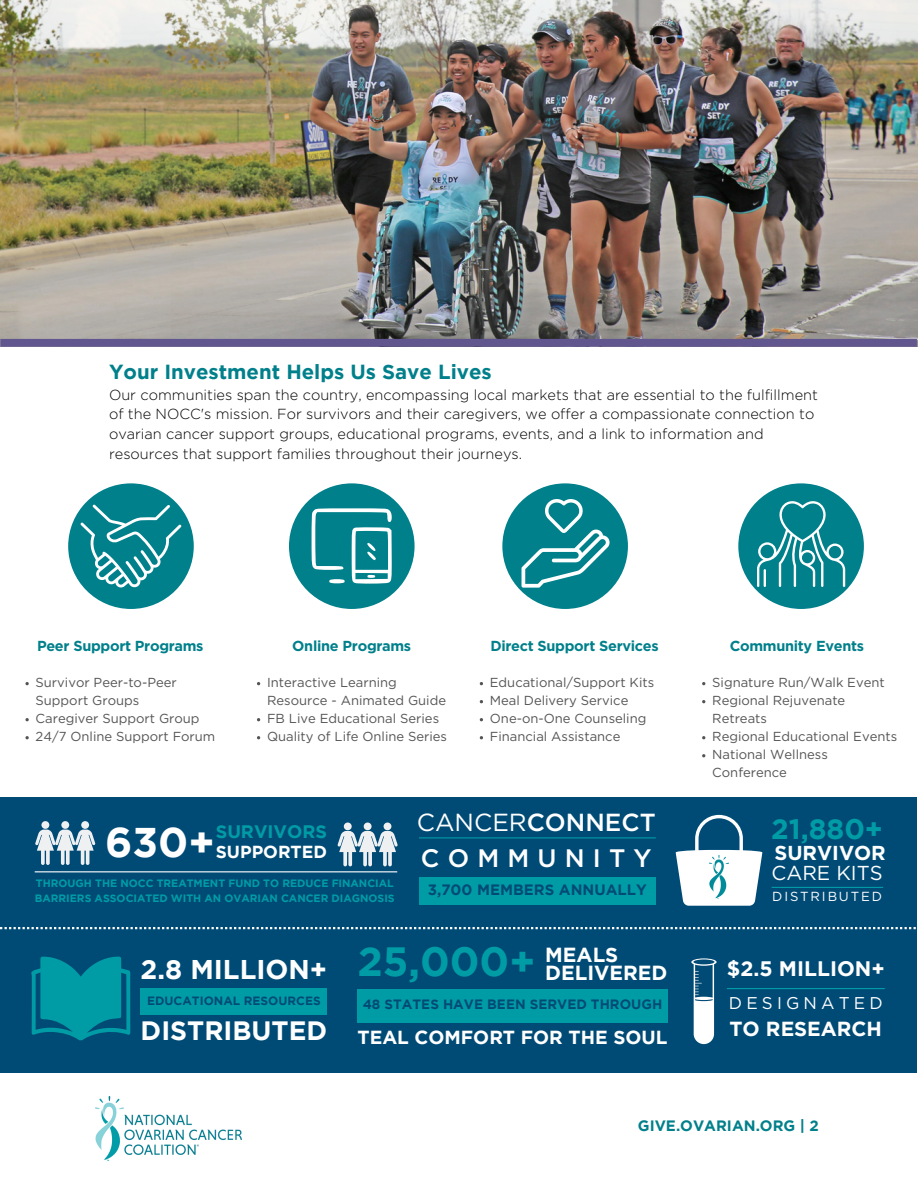
<style>
.page{position:relative;width:918px;height:1188px;background:#fff}
.page>*{position:absolute;margin:0;border:0;box-sizing:border-box;transform-origin:0 0}
.t1{font:700 41.4px "Gotham";color:#fff}
.t2{font:700 40.8px "Gotham";color:#009ca6}
.t3{font:700 28.2px "Gotham";color:#009ca6}
.t4{font:700 27px "Gotham";color:#fff}
.t5{font:700 26.55px "Gotham";color:#fff}
.t6{font:500 25.35px "Gotham";letter-spacing:.32em;color:#fff}
.t7{font:500 24.75px "Gotham";color:#fff}
.t8{font:700 21px "Gotham";color:#fff}
.t9{font:700 20.4px "Gotham";color:#00808b}
.t10{font:700 20.4px/18px "Gotham";color:#fff}
.t11{font:700 20.25px "Gotham";color:#fff}
.t12{font:700 20.1px "Gotham";color:#fff}
.t13{font:20.1px "Gotham";color:#fff}
.t14{font:700 18.9px "Gotham";color:#fff}
.t15{font:700 18px "Gotham";color:#009ca6}
.t16{font:700 17.4px "Gotham";color:#fff}
.t17{font:16.95px "Gotham";letter-spacing:.245em;color:#fff}
.t18{font:700 15px "Gotham";color:#004b76}
.t19{font:700 15px "Gotham";color:#00808b}
.t20{font:300 14.55px/19.6px "Gotham";color:#000}
.t21{font:700 14.55px "Gotham";letter-spacing:-.02em;color:#00808b}
.t22{font:700 13.5px "Gotham";color:#004b76}
.t23{font:13.05px/18px "Gotham";color:#545454}
.t24{font:13.05px "Gotham";letter-spacing:.14em;color:#fff}
.t25{font:700 12px "Gotham";color:#004b76}
.t26{font:700 10.65px/14.1px "Gotham";color:#009ca6}
.s1{font-weight:400}
</style>
<div class="page">
<img style="left:0;top:0;width:918px;height:346px">
<div style="left:0;top:339px;width:917px;height:8px;background:#61568e"></div>
<div style="left:68px;top:483px;width:126px;height:126px;background:#00808b;border-radius:50%"></div>
<div style="left:289px;top:483px;width:126px;height:126px;background:#00808b;border-radius:50%"></div>
<div style="left:502px;top:483px;width:126px;height:126px;background:#00808b;border-radius:50%"></div>
<div style="left:738px;top:483px;width:126px;height:126px;background:#00808b;border-radius:50%"></div>
<svg style="left:81px;top:505px;width:100px;height:82px"></svg>
<svg style="left:312px;top:508px;width:80px;height:76px"></svg>
<svg style="left:522px;top:499px;width:87px;height:89px"></svg>
<svg style="left:757px;top:499px;width:88px;height:88px"></svg>
<div style="left:0;top:797px;width:917px;height:275px;background:#004b76"></div>
<div style="left:41px;top:821px;width:8px;height:8px;background:#eff0f2;border-radius:50%"></div>
<div style="left:61px;top:821px;width:8px;height:8px;background:#eff0f2;border-radius:50%"></div>
<div style="left:81px;top:821px;width:8px;height:8px;background:#eff0f2;border-radius:50%"></div>
<svg style="left:35px;top:830px;width:60px;height:35px"></svg>
<div style="left:344px;top:823px;width:8px;height:7px;background:#eff0f2;border-radius:50%"></div>
<div style="left:364px;top:823px;width:8px;height:7px;background:#eff0f2;border-radius:50%"></div>
<div style="left:384px;top:823px;width:7px;height:7px;background:#eff0f2;border-radius:50%"></div>
<svg style="left:338px;top:831px;width:60px;height:35px"></svg>
<hr style="left:35px;top:871px;width:362px;height:1px;background:#fff">
<hr style="left:419px;top:837px;width:237px;height:1px;background:#009ca6">
<div style="left:419px;top:878px;width:237px;height:27px;background:#009ca6"></div>
<svg style="left:676px;top:815px;width:87px;height:91px"></svg>
<img style="left:709px;top:855px;width:20px;height:43px">
<hr style="left:772px;top:887px;width:111px;height:1px;background:#009ca6">
<svg style="left:31px;top:956px;width:100px;height:84px"></svg>
<div style="left:141px;top:988px;width:186px;height:26px;background:#009ca6"></div>
<div style="left:357px;top:989px;width:311px;height:34px;background:#009ca6"></div>
<svg style="left:691px;top:958px;width:25px;height:86px"></svg>
<hr style="left:727px;top:988px;width:158px;height:1px;background:#009ca6">
<svg style="left:0;top:927px;width:916px;height:2px"></svg>
<svg style="left:25px;top:682px;width:4px;height:3px"></svg>
<svg style="left:25px;top:718px;width:4px;height:3px"></svg>
<svg style="left:25px;top:736px;width:4px;height:3px"></svg>
<img style="left:95px;top:1096px;width:146px;height:64px">
<h1 class="t9" style="left:109px;top:364px;width:384px">Your Investment Helps Us Save Lives</h1>
<p class="t20" style="left:109px;top:386px;width:710px">Our communities span the country, encompassing local markets that are essential to the fulfillment of the NOCC's mission. For survivors and their caregivers, we offer a compassionate connection to ovarian cancer support groups, educational programs, events, and a link to information and resources that support families throughout their journeys.</p>
<p class="t21" style="left:37px;top:639px;width:168px">Peer Support Programs</p>
<p class="t23" style="left:36px;top:674px;width:143px">Survivor Peer-to-Peer<br>Support Groups</p>
<p class="t23" style="left:36px;top:710px;width:165px">Caregiver Support Group</p>
<p class="t23" style="left:36px;top:728px;width:181px">24/7 Online Support Forum</p>
<p class="t21" style="left:292px;top:639px;width:120px">Online Programs</p>
<p class="t23" style="left:267px;top:674px;width:180px">Interactive Learning<br>Resource - Animated Guide</p>
<p class="t23" style="left:267px;top:710px;width:174px">FB Live Educational Series</p>
<p class="t23" style="left:267px;top:728px;width:182px">Quality of Life Online Series</p>
<p class="t21" style="left:490px;top:639px;width:170px">Direct Support Services</p>
<p class="t23" style="left:490px;top:674px;width:166px">Educational/Support Kits</p>
<p class="t23" style="left:490px;top:692px;width:140px">Meal Delivery Service</p>
<p class="t23" style="left:490px;top:710px;width:158px">One-on-One Counseling</p>
<p class="t23" style="left:490px;top:728px;width:132px">Financial Assistance</p>
<p class="t1" style="left:105px;top:827px;width:111px">630+</p>
<p class="t15" style="left:216px;top:825px;width:113px">SURVIVORS</p>
<p class="t16" style="left:216px;top:845px;width:113px">SUPPORTED</p>
<p class="t26" style="left:35px;top:877px;width:361px">THROUGH THE NOCC TREATMENT FUND TO REDUCE FINANCIAL<br>BARRIERS ASSOCIATED WITH AN OVARIAN CANCER DIAGNOSIS</p>
<p class="t7" style="left:417px;top:811px;width:240px"><span class="s1">CANCER</span>CONNECT</p>
<h5 class="t6" style="left:421px;top:847px;width:232px">COMMUNITY</h5>
<p class="t18" style="left:428px;top:884px;width:221px">3,700 MEMBERS ANNUALLY</p>
<h5 class="t4" style="left:141px;top:960px;width:188px">2.8 MILLION+</h5>
<p class="t2" style="left:357px;top:947px;width:179px">25,000+</p>
<p class="t10" style="left:545px;top:947px;width:124px">MEALS<br>DELIVERED</p>
<p class="t25" style="left:147px;top:996px;width:175px">EDUCATIONAL RESOURCES</p>
<p class="t22" style="left:363px;top:999px;width:301px">48 STATES HAVE BEEN SERVED THROUGH</p>
<h5 class="t5" style="left:141px;top:1020px;width:188px">DISTRIBUTED</h5>
<p class="t14" style="left:357px;top:1031px;width:312px">TEAL COMFORT FOR THE SOUL</p>
<p class="t21" style="left:730px;top:639px;width:136px">Community Events</p>
<p class="t23" style="left:712px;top:674px;width:174px">Signature Run/Walk Event</p>
<p class="t23" style="left:712px;top:692px;width:135px">Regional Rejuvenate<br>Retreats</p>
<p class="t23" style="left:712px;top:728px;width:186px">Regional Educational Events</p>
<p class="t23" style="left:712px;top:746px;width:117px">National Wellness<br>Conference</p>
<p class="t3" style="left:771px;top:818px;width:113px">21,880+</p>
<p class="t12" style="left:775px;top:844px;width:113px">SURVIVOR</p>
<p class="t13" style="left:772px;top:864px;width:113px">CARE KITS</p>
<p class="t24" style="left:772px;top:891px;width:111px">DISTRIBUTED</p>
<h3 class="t8" style="left:727px;top:961px;width:159px">$2.5 MILLION+</h3>
<p class="t17" style="left:729px;top:995px;width:155px">DESIGNATED</p>
<p class="t11" style="left:729px;top:1021px;width:154px">TO RESEARCH</p>
<p class="t19" style="left:638px;top:1121px;width:182px">GIVE.OVARIAN.ORG | 2</p>
</div>
